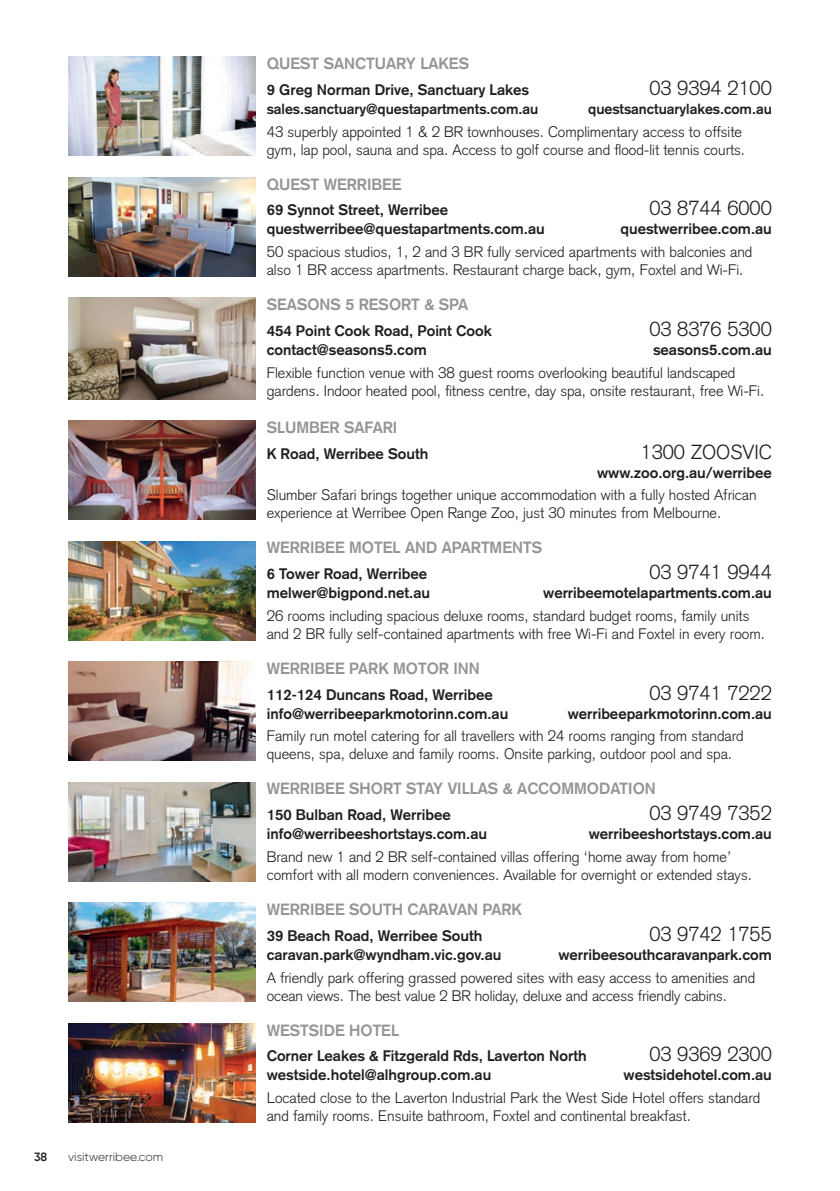
<style>
.page{position:relative;width:840px;height:1191px;background:#fff}
.page>*{position:absolute;margin:0;border:0;box-sizing:border-box;transform-origin:0 0}
.t1{font:300 20px "Akzidenz Grotesk";color:#231f20}
.t2{font:700 16px "Akzidenz Grotesk";color:#939598}
.t3{font:300 15px/18px "Akzidenz Grotesk";color:#231f20}
.t4{font:700 15px "Akzidenz Grotesk";color:#231f20}
.t5{font:700 14.4px "Akzidenz Grotesk";color:#231f20}
.t6{font:300 12px "Gilroy";color:#231f20}
.t7{font:600 12px "Gilroy";color:#231f20}
</style>
<div class="page">
<img style="left:68px;top:57px;width:188px;height:99px">
<img style="left:68px;top:177px;width:188px;height:99px">
<img style="left:68px;top:420px;width:188px;height:100px">
<img style="left:68px;top:782px;width:188px;height:99px">
<img style="left:68px;top:902px;width:188px;height:99px">
<img style="left:68px;top:1023px;width:188px;height:99px">
<img style="left:68px;top:661px;width:188px;height:100px">
<img style="left:68px;top:541px;width:188px;height:99px">
<img style="left:68px;top:298px;width:188px;height:102px">
<p class="t7" style="left:34px;top:1149px;width:15px">38</p>
<p class="t6" style="left:68px;top:1149px;width:96px">visitwerribee.com</p>
<p class="t2" style="left:266px;top:54px;width:204px">QUEST SANCTUARY LAKES</p>
<p class="t4" style="left:266px;top:81px;width:264px">9 Greg Norman Drive, Sanctuary Lakes</p>
<p class="t1" style="left:649px;top:76px;width:124px">03 9394 2100</p>
<p class="t5" style="left:266px;top:100px;width:273px">sales.sanctuary@questapartments.com.au</p>
<p class="t5" style="left:587px;top:100px;width:185px">questsanctuarylakes.com.au</p>
<p class="t3" style="left:266px;top:122px;width:479px">43 superbly appointed 1 &amp; 2 BR townhouses. Complimentary access to offsite gym, lap pool, sauna and spa. Access to golf course and flood-lit tennis courts.</p>
<p class="t2" style="left:266px;top:174px;width:136px">QUEST WERRIBEE</p>
<p class="t4" style="left:266px;top:201px;width:183px">69 Synnot Street, Werribee</p>
<p class="t1" style="left:649px;top:197px;width:124px">03 8744 6000</p>
<p class="t4" style="left:266px;top:220px;width:279px">questwerribee@questapartments.com.au</p>
<p class="t4" style="left:620px;top:220px;width:153px">questwerribee.com.au</p>
<p class="t3" style="left:266px;top:243px;width:487px">50 spacious studios, 1, 2 and 3 BR fully serviced apartments with balconies and also 1 BR access apartments. Restaurant charge back, gym, Foxtel and Wi-Fi.</p>
<p class="t2" style="left:266px;top:295px;width:203px">SEASONS 5 RESORT &amp; SPA</p>
<p class="t4" style="left:266px;top:322px;width:226px">454 Point Cook Road, Point Cook</p>
<p class="t1" style="left:649px;top:317px;width:124px">03 8376 5300</p>
<p class="t4" style="left:266px;top:341px;width:161px">contact@seasons5.com</p>
<p class="t4" style="left:652px;top:341px;width:120px">seasons5.com.au</p>
<p class="t3" style="left:266px;top:363px;width:498px">Flexible function venue with 38 guest rooms overlooking beautiful landscaped gardens. Indoor heated pool, fitness centre, day spa, onsite restaurant, free Wi-Fi.</p>
<p class="t2" style="left:266px;top:418px;width:132px">SLUMBER SAFARI</p>
<p class="t4" style="left:266px;top:444px;width:163px">K Road, Werribee South</p>
<p class="t1" style="left:640px;top:440px;width:133px">1300 ZOOSVIC</p>
<p class="t4" style="left:596px;top:463px;width:176px">www.zoo.org.au/werribee</p>
<p class="t3" style="left:266px;top:486px;width:491px">Slumber Safari brings together unique accommodation with a fully hosted African experience at Werribee Open Range Zoo, just 30 minutes from Melbourne.</p>
<p class="t2" style="left:266px;top:538px;width:277px">WERRIBEE MOTEL AND APARTMENTS</p>
<p class="t4" style="left:266px;top:565px;width:162px">6 Tower Road, Werribee</p>
<p class="t1" style="left:649px;top:560px;width:124px">03 9741 9944</p>
<p class="t4" style="left:266px;top:584px;width:165px">melwer@bigpond.net.au</p>
<p class="t4" style="left:543px;top:584px;width:230px">werribeemotelapartments.com.au</p>
<p class="t3" style="left:266px;top:607px;width:499px">26 rooms including spacious deluxe rooms, standard budget rooms, family units and 2 BR fully self-contained apartments with free Wi-Fi and Foxtel in every room.</p>
<p class="t2" style="left:266px;top:659px;width:214px">WERRIBEE PARK MOTOR INN</p>
<p class="t4" style="left:266px;top:685px;width:227px">112-124 Duncans Road, Werribee</p>
<p class="t1" style="left:649px;top:681px;width:124px">03 9741 7222</p>
<p class="t4" style="left:266px;top:704px;width:243px">info@werribeeparkmotorinn.com.au</p>
<p class="t4" style="left:567px;top:704px;width:205px">werribeeparkmotorinn.com.au</p>
<p class="t3" style="left:266px;top:727px;width:478px">Family run motel catering for all travellers with 24 rooms ranging from standard queens, spa, deluxe and family rooms. Onsite parking, outdoor pool and spa.</p>
<p class="t2" style="left:266px;top:779px;width:390px">WERRIBEE SHORT STAY VILLAS &amp; ACCOMMODATION</p>
<p class="t4" style="left:266px;top:806px;width:185px">150 Bulban Road, Werribee</p>
<p class="t1" style="left:649px;top:801px;width:124px">03 9749 7352</p>
<p class="t4" style="left:266px;top:825px;width:222px">info@werribeeshortstays.com.au</p>
<p class="t4" style="left:588px;top:825px;width:184px">werribeeshortstays.com.au</p>
<p class="t3" style="left:266px;top:848px;width:486px">Brand new 1 and 2 BR self-contained villas offering ‘home away from home’ comfort with all modern conveniences. Available for overnight or extended stays.</p>
<p class="t2" style="left:266px;top:900px;width:256px">WERRIBEE SOUTH CARAVAN PARK</p>
<p class="t4" style="left:266px;top:926px;width:217px">39 Beach Road, Werribee South</p>
<p class="t1" style="left:649px;top:922px;width:124px">03 9742 1755</p>
<p class="t4" style="left:266px;top:945px;width:236px">caravan.park@wyndham.vic.gov.au</p>
<p class="t4" style="left:558px;top:945px;width:215px">werribeesouthcaravanpark.com</p>
<p class="t3" style="left:266px;top:968px;width:489px">A friendly park offering grassed powered sites with easy access to amenities and ocean views. The best value 2 BR holiday, deluxe and access friendly cabins.</p>
<p class="t2" style="left:266px;top:1020px;width:134px">WESTSIDE HOTEL</p>
<p class="t4" style="left:266px;top:1047px;width:321px">Corner Leakes &amp; Fitzgerald Rds, Laverton North</p>
<p class="t1" style="left:649px;top:1042px;width:124px">03 9369 2300</p>
<p class="t4" style="left:266px;top:1066px;width:226px">westside.hotel@alhgroup.com.au</p>
<p class="t4" style="left:623px;top:1066px;width:150px">westsidehotel.com.au</p>
<p class="t3" style="left:266px;top:1088px;width:495px">Located close to the Laverton Industrial Park the West Side Hotel offers standard and family rooms. Ensuite bathroom, Foxtel and continental breakfast.</p>
</div>
